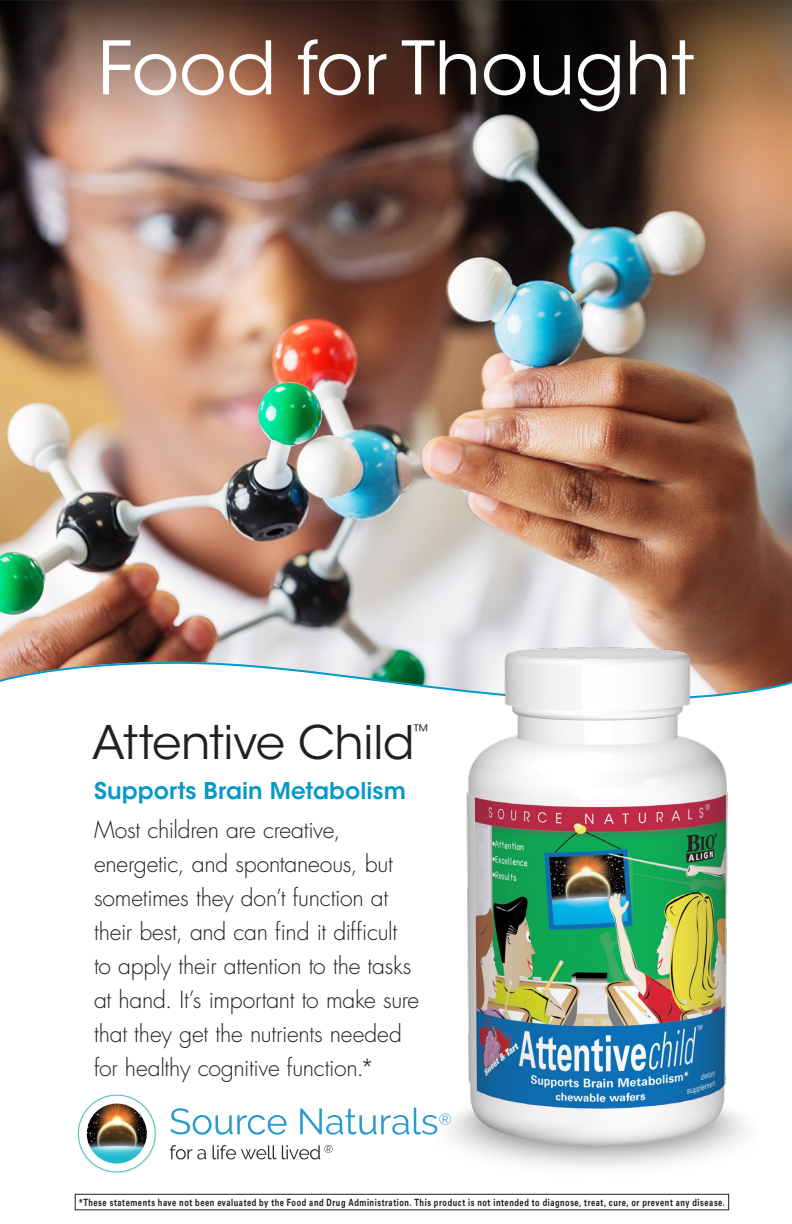
<style>
.page{position:relative;width:792px;height:1224px;background:#fff}
.page>*{position:absolute;margin:0;border:0;box-sizing:border-box;transform-origin:0 0}
.t1{font:73px "ITC Avant Garde Std";color:#fff}
.t2{font:46px "ITC Avant Garde Std";letter-spacing:-.005em;color:#231f20}
.Body_Lit{font:300 23px/34px "Futura Std";letter-spacing:-.01em;color:#231f20}
.Blue_Header_Small{font:600 23px "ITC Avant Garde Std";letter-spacing:.005em;color:#0698c6}
.t3{font:15.8px "ITC Avant Garde Std";color:#231f20}
.Text-footer{font:700 10px "Univers LT Std";letter-spacing:.07em;color:#231f20;scale:.75 1}
</style>
<div class="page">
<img style="left:0;top:128px;width:792px;height:533px">
<div style="left:75px;top:1194px;width:654px;height:16px;border:1px solid #231f20"></div>
<svg style="left:170px;top:1108px;width:117px;height:27px"></svg>
<svg style="left:300px;top:1108px;width:138px;height:27px"></svg>
<svg style="left:170px;top:1145px;width:36px;height:14px"></svg>
<svg style="left:213px;top:1145px;width:63px;height:14px"></svg>
<svg style="left:282px;top:1145px;width:51px;height:14px"></svg>
<img style="left:77px;top:1094px;width:80px;height:80px">
<div style="left:78px;top:1095px;width:77px;height:77px;border:1px solid #4bc4bc;border-radius:50%"></div>
<svg style="left:0;top:661px;width:792px;height:30px"></svg>
<img style="left:438px;top:604px;width:319px;height:590px">
<svg style="left:0;top:0;width:792px;height:128px;background:#5a4032"></svg>
<p class="t1" style="left:98px;top:24px;width:598px">Food for Thought</p>
<p class="t2" style="left:92px;top:714px;width:324px">Attentive Child</p>
<p class="t3" style="left:414px;top:721px;width:17px">™</p>
<p class="Blue_Header_Small" style="left:94px;top:776px;width:314px">Supports Brain Metabolism</p>
<p class="Body_Lit" style="left:94px;top:813px;width:327px">Most children are creative, energetic, and spontaneous, but sometimes they don’t function at their best, and can find it difficult to apply their attention to the tasks at hand. It’s important to make sure that they get the nutrients needed for healthy cognitive function.*</p>
<p class="Text-footer" style="left:79px;top:1196px;width:863px">*These statements have not been evaluated by the Food and Drug Administration. This product is not intended to diagnose, treat, cure, or prevent any disease.</p>
</div>
